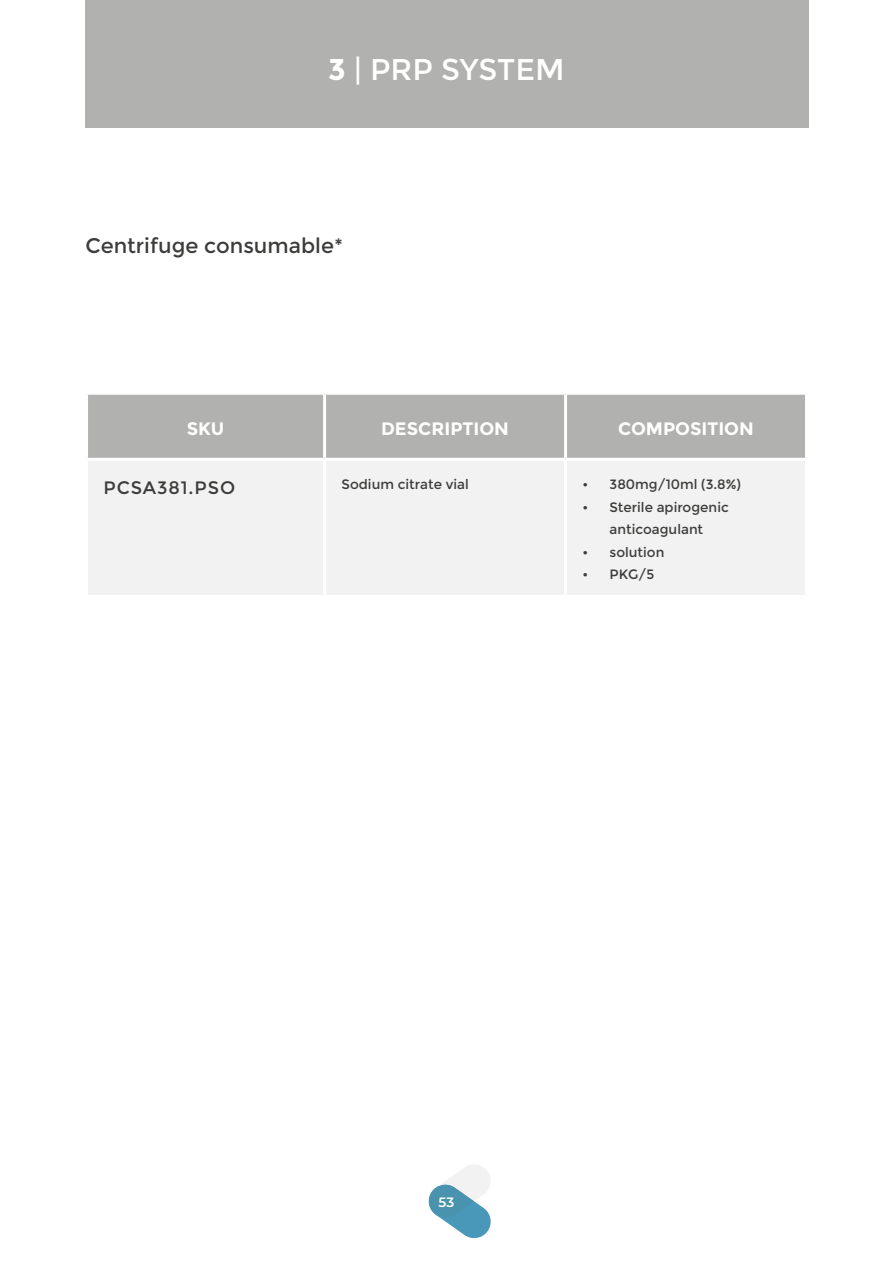
<style>
.page{position:relative;width:893px;height:1263px;background:#fff}
.page>*{position:absolute;margin:0;border:0;box-sizing:border-box;transform-origin:0 0}
.t1{font:30px "Montserrat";color:#fff}
.t2{font:21px "Montserrat";color:#3c3c3b}
.t3{font:700 18px "Montserrat";color:#fff}
.t4{font:18px "Montserrat";letter-spacing:.05em;color:#3c3c3b}
.t5{font:13.5px/22.5px "Montserrat";color:#3c3c3b}
.t6{font:600 13.5px "Montserrat";color:#fff}
.s1{font-weight:700}
</style>
<div class="page">
<svg style="left:428px;top:1165px;width:63px;height:74px"></svg>
<div style="left:85px;top:0;width:723px;height:128px;background:#b1b1b0"></div>
<div style="left:88px;top:395px;width:717px;height:63px;background:#b1b1b0"></div>
<div style="left:88px;top:461px;width:717px;height:134px;background:#f2f2f2"></div>
<hr style="left:323px;top:395px;width:3px;height:63px;background:#fff">
<hr style="left:564px;top:395px;width:3px;height:63px;background:#fff">
<hr style="left:323px;top:461px;width:3px;height:134px;background:#fff">
<hr style="left:564px;top:461px;width:3px;height:134px;background:#fff">
<h1 class="t1" style="left:328px;top:56px;width:238px"><span class="s1">3</span> | PRP SYSTEM</h1>
<h2 class="t2" style="left:85px;top:235px;width:259px">Centrifuge consumable*</h2>
<h3 class="t3" style="left:187px;top:421px;width:39px">SKU</h3>
<h3 class="t3" style="left:381px;top:421px;width:129px">DESCRIPTION</h3>
<h3 class="t3" style="left:618px;top:421px;width:137px">COMPOSITION</h3>
<h3 class="t4" style="left:104px;top:479px;width:133px">PCSA381.PSO</h3>
<p class="t5" style="left:342px;top:474px;width:129px">Sodium citrate vial</p>
<p class="t5" style="left:583px;top:474px;width:7px">ï</p>
<p class="t5" style="left:610px;top:474px;width:133px">380mg/10ml (3.8%)</p>
<p class="t5" style="left:583px;top:497px;width:7px">ï</p>
<p class="t5" style="left:610px;top:497px;width:121px">Sterile apirogenic anticoagulant</p>
<p class="t5" style="left:583px;top:542px;width:7px">ï</p>
<p class="t5" style="left:610px;top:542px;width:56px">solution</p>
<p class="t5" style="left:583px;top:564px;width:7px">ï</p>
<p class="t5" style="left:610px;top:564px;width:46px">PKG/5</p>
<p class="t6" style="left:439px;top:1194px;width:17px">53</p>
</div>
